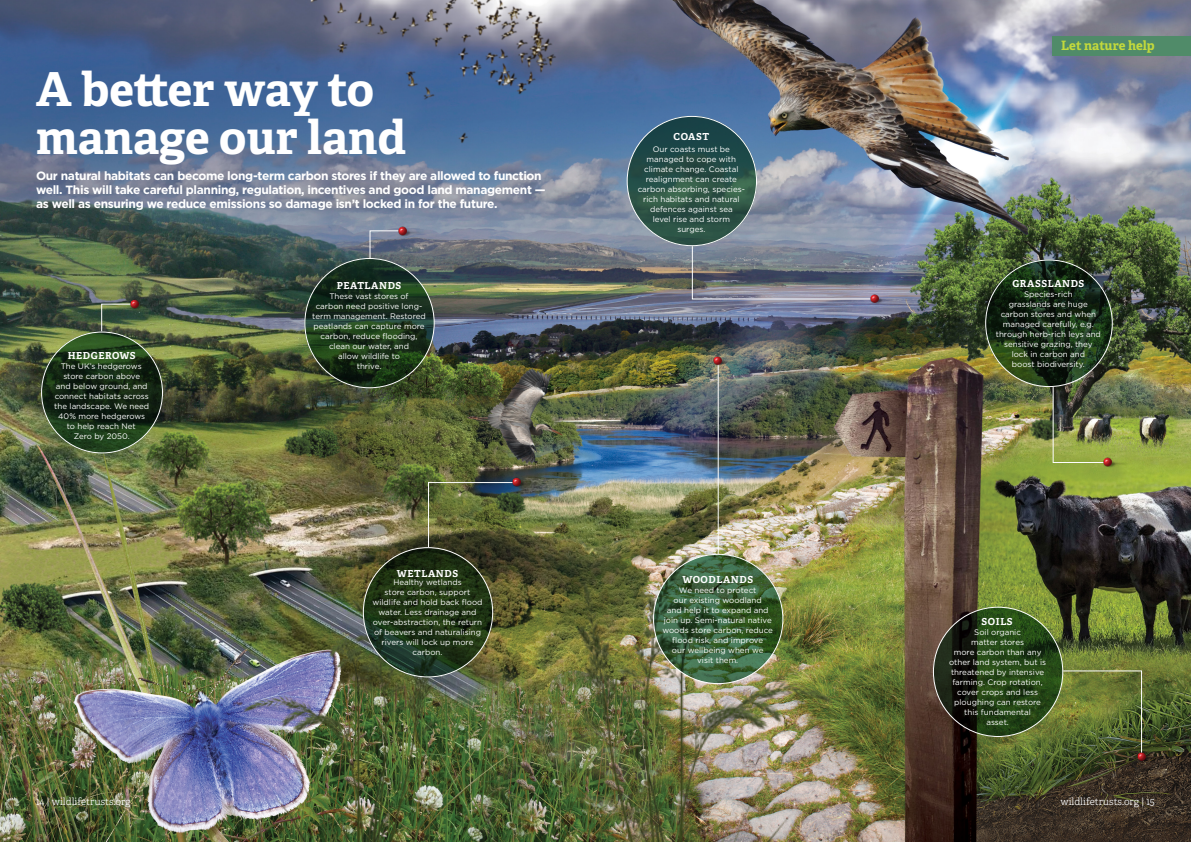
<style>
.page{position:relative;width:1191px;height:842px;background:#fff}
.page>*{position:absolute;margin:0;border:0;box-sizing:border-box;transform-origin:0 0}
.t1{font:700 46.9px/48px "Adelle";color:#fff}
.t2{font:700 12.9px "Adelle";color:#c3d93c}
.Stand_first_DH_New{font:700 12px/14px "Gotham";letter-spacing:-.03em;color:#fff}
.t3{font:300 10px "Adelle";color:#fff}
.t4{font:700 9.7px "Adelle";letter-spacing:.06em;color:#fff}
.Caption_DH_new{font:8px/10px "Gotham";color:#fff;text-align:center}
</style>
<div class="page">
<img style="left:0;top:0;width:1191px;height:842px">
<svg style="left:933px;top:607px;width:129px;height:130px;background:#223a17"></svg>
<svg style="left:984px;top:259px;width:128px;height:127px;background:#1b2f19"></svg>
<svg style="left:653px;top:554px;width:130px;height:129px;background:#3b613b"></svg>
<svg style="left:363px;top:548px;width:130px;height:129px;background:#21361a"></svg>
<svg style="left:41px;top:332px;width:122px;height:121px;background:#1d341b"></svg>
<svg style="left:304px;top:258px;width:130px;height:130px;background:#1e3620"></svg>
<svg style="left:627px;top:116px;width:130px;height:130px;background:#2b524a"></svg>
<div style="left:1052px;top:36px;width:139px;height:20px;background:#508b69"></div>
<svg style="left:369px;top:228px;width:36px;height:31px"></svg>
<svg style="left:101px;top:302px;width:35px;height:30px"></svg>
<svg style="left:427px;top:480px;width:91px;height:68px;background:#575f38"></svg>
<svg style="left:691px;top:245px;width:186px;height:56px;background:#767c8a"></svg>
<img style="left:1062px;top:670px;width:82px;height:89px">
<hr style="left:717px;top:363px;width:1px;height:191px;background:#fff">
<img style="left:1052px;top:386px;width:57px;height:79px">
<img style="left:391px;top:223px;width:40px;height:24px">
<img style="left:124px;top:296px;width:40px;height:24px">
<img style="left:505px;top:473px;width:40px;height:24px">
<img style="left:707px;top:352px;width:40px;height:24px">
<img style="left:863px;top:290px;width:40px;height:24px">
<img style="left:1096px;top:453px;width:40px;height:24px">
<img style="left:1130px;top:748px;width:40px;height:24px">
<p class="t1" style="left:36px;top:64px;width:372px">A better way to manage our land</p>
<p class="Stand_first_DH_New" style="left:36px;top:168px;width:511px">Our natural habitats can become long-term carbon stores if they are allowed to function well. This will take careful planning, regulation, incentives and good land management — as well as ensuring we reduce emissions so damage isn’t locked in for the future.</p>
<p class="t4" style="left:68px;top:348px;width:69px">HEDGEROWS</p>
<p class="Caption_DH_new" style="left:54px;top:361px;width:96px">The UK’s hedgerows store carbon above<br>and below ground, and connect habitats across the landscape. We need<br>40% more hedgerows to help reach Net<br>Zero by 2050.</p>
<p class="t4" style="left:337px;top:279px;width:66px">PEATLANDS</p>
<p class="Caption_DH_new" style="left:312px;top:291px;width:115px">These vast stores of<br>carbon need positive long&shy;term management. Restored peatlands can capture more carbon, reduce flooding, clean our water, and<br>allow wildlife to<br>thrive.</p>
<p class="t4" style="left:397px;top:566px;width:63px">WETLANDS</p>
<p class="Caption_DH_new" style="left:372px;top:577px;width:111px">Healthy wetlands<br>store carbon, support wildlife and hold back flood water. Less drainage and over-abstraction, the return of beavers and naturalising rivers will lock up more carbon.</p>
<p class="t4" style="left:673px;top:130px;width:37px">COAST</p>
<p class="Caption_DH_new" style="left:637px;top:144px;width:109px">Our coasts must be managed to cope with climate change. Coastal realignment can create carbon absorbing, species&shy;rich habitats and natural defences against sea<br>level rise and storm<br>surges.</p>
<p class="t4" style="left:682px;top:572px;width:72px">WOODLANDS</p>
<p class="Caption_DH_new" style="left:662px;top:585px;width:112px">We need to protect<br>our existing woodland<br>and help it to expand and join up. Semi-natural native woods store carbon, reduce flood risk, and improve<br>our wellbeing when we<br>visit them.</p>
<p class="t2" style="left:1061px;top:36px;width:95px">Let nature help</p>
<p class="t4" style="left:1012px;top:277px;width:74px">GRASSLANDS</p>
<p class="Caption_DH_new" style="left:995px;top:289px;width:107px">Species-rich<br>grasslands are huge carbon stores and when managed carefully, e.g. through herb-rich leys and sensitive grazing, they lock in carbon and<br>boost biodiversity.</p>
<p class="t4" style="left:981px;top:614px;width:33px">SOILS</p>
<p class="Caption_DH_new" style="left:949px;top:627px;width:99px">Soil organic<br>matter stores<br>more carbon than any other land system, but is threatened by intensive farming. Crop rotation, cover crops and less ploughing can restore this fundamental<br>asset.</p>
<p class="t3" style="left:36px;top:794px;width:96px">14 | wildlifetrusts.org</p>
<p class="t3" style="left:1060px;top:794px;width:96px">wildlifetrusts.org | 15</p>
</div>
